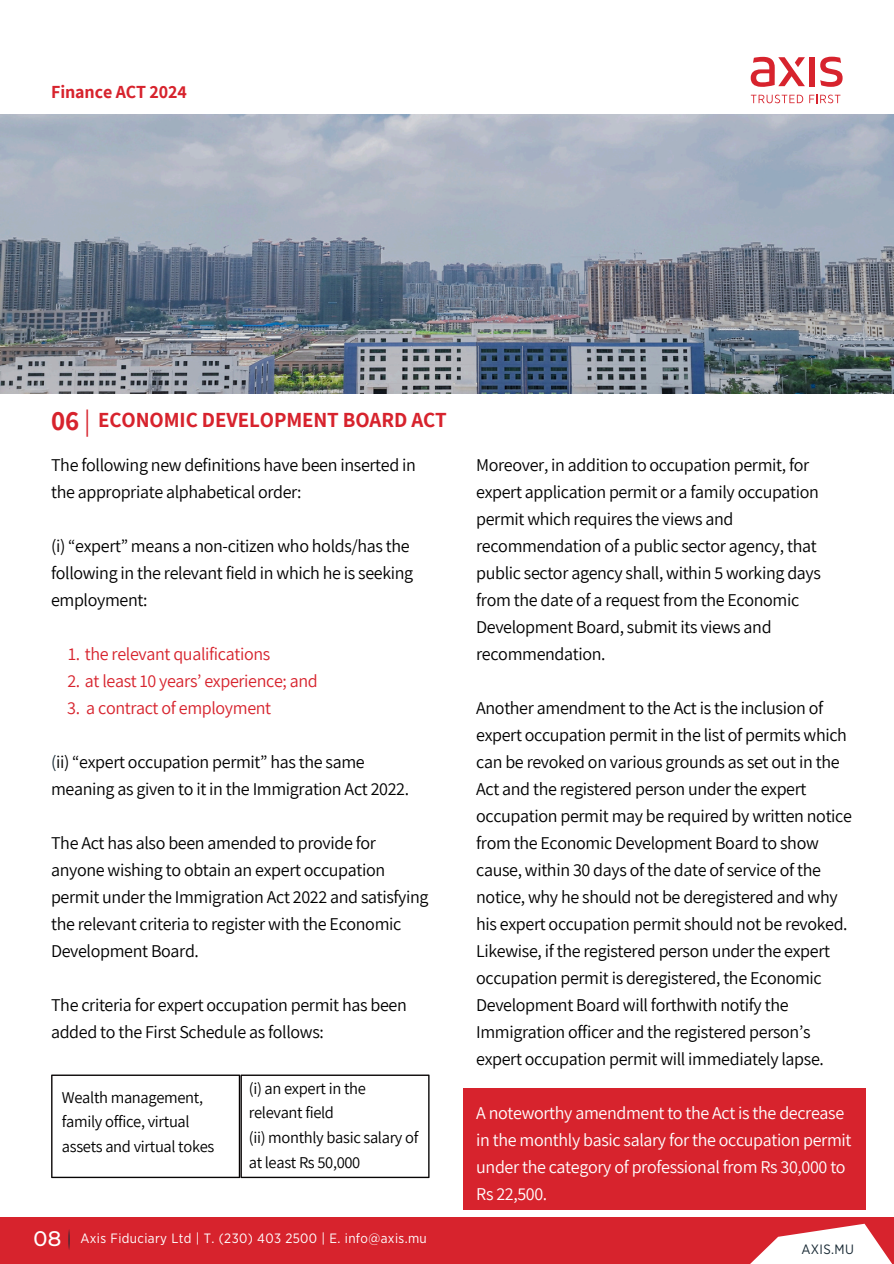
<style>
.page{position:relative;width:894px;height:1264px;background:#fff}
.page>*{position:absolute;margin:0;border:0;box-sizing:border-box;transform-origin:0 0}
.t1{font:700 27px "Assistant";color:#d7232d}
.t2{font:700 21px "Assistant";letter-spacing:-.005em;color:#d7232d}
.t3{font:500 21px "Montserrat";color:#fff}
.t4{font:18px/27px "Assistant";letter-spacing:-.02em;color:#000}
.t5{font:18px/27px "Assistant";letter-spacing:-.02em;color:#fff}
.t6{font:18px "Assistant";letter-spacing:-.02em;color:#d7232d}
.t7{font:700 18px "Assistant";letter-spacing:-.005em;color:#d7232d}
.t8{font:16.5px/24.8px "Assistant";letter-spacing:-.02em;color:#000}
.t9{font:13.5px "Gotham Narrow";letter-spacing:.03em;color:#fff}
.t10{font:13.5px "Gotham Narrow";letter-spacing:.03em;color:#182934}
.s1{font-weight:400}
.s2{color:#172933}
</style>
<div class="page">
<img style="left:0;top:114px;width:893px;height:279px">
<svg style="left:750px;top:95px;width:53px;height:8px"></svg>
<svg style="left:809px;top:95px;width:31px;height:8px"></svg>
<div style="left:809px;top:57px;width:5px;height:29px;background:#d7232d"></div>
<svg style="left:820px;top:57px;width:22px;height:30px"></svg>
<svg style="left:750px;top:57px;width:54px;height:30px"></svg>
<div style="left:0;top:1217px;width:893px;height:46px;background:#d7232d"></div>
<svg style="left:751px;top:1223px;width:141px;height:40px"></svg>
<svg style="left:68px;top:1229px;width:2px;height:21px"></svg>
<svg style="left:51px;top:1074px;width:378px;height:104px"></svg>
<div style="left:463px;top:1088px;width:402px;height:121px;background:#d7232d"></div>
<p class="t7" style="left:51px;top:80px;width:137px">Finance ACT 2024</p>
<h4 class="t1" style="left:51px;top:402px;width:41px">06<span class="s1">|</span></h4>
<h4 class="t2" style="left:98px;top:405px;width:350px">ECONOMIC DEVELOPMENT BOARD ACT</h4>
<h1 class="t4" style="left:51px;top:450px;width:366px">The following new definitions have been inserted in the appropriate alphabetical order:</h1>
<h2 class="t4" style="left:51px;top:531px;width:363px">(i) “expert” means a non-citizen who holds/has the following in the relevant field in which he is seeking employment:</h2>
<h4 class="t6" style="left:68px;top:641px;width:204px">1. the relevant qualifications</h4>
<h4 class="t6" style="left:67px;top:668px;width:252px">2. at least 10 years’ experience; and</h4>
<p class="t6" style="left:67px;top:695px;width:205px">3. a contract of employment</p>
<p class="t4" style="left:51px;top:747px;width:359px"><span class="s2">(</span>ii) “expert occupation permit” has the same meaning as given to it in the Immigration Act 2022.</p>
<h4 class="t4" style="left:51px;top:828px;width:379px">The Act has also been amended to provide for anyone wishing to obtain an expert occupation permit under the Immigration Act 2022 and satisfying the relevant criteria to register with the Economic Development Board.</h4>
<h4 class="t4" style="left:51px;top:990px;width:357px">The criteria for expert occupation permit has been added to the First Schedule as follows:</h4>
<h4 class="t8" style="left:62px;top:1084px;width:154px">Wealth management, family office, virtual assets and virtual tokes</h4>
<p class="t8" style="left:249px;top:1075px;width:118px">(i) an expert in the relevant field</p>
<h4 class="t8" style="left:249px;top:1124px;width:171px">(ii) monthly basic salary of at least Rs 50,000</h4>
<h4 class="t3" style="left:34px;top:1225px;width:29px">08</h4>
<h4 class="t9" style="left:80px;top:1231px;width:348px">Axis Fiduciary Ltd | T. (230) 403 2500 | E. info@axis.mu</h4>
<p class="t4" style="left:476px;top:450px;width:346px">Moreover, in addition to occupation permit, for expert application permit or a family occupation permit which requires the views and recommendation of a public sector agency, that public sector agency shall, within 5 working days from the date of a request from the Economic Development Board, submit its views and recommendation.</p>
<p class="t4" style="left:476px;top:693px;width:377px">Another amendment to the Act is the inclusion of expert occupation permit in the list of permits which can be revoked on various grounds as set out in the Act and the registered person under the expert occupation permit may be required by written notice from the Economic Development Board to show cause, within 30 days of the date of service of the notice, why he should not be deregistered and why his expert occupation permit should not be revoked.<br>Likewise, if the registered person under the expert occupation permit is deregistered, the Economic Development Board will forthwith notify the Immigration officer and the registered person’s expert occupation permit will immediately lapse.</p>
<p class="t5" style="left:476px;top:1098px;width:376px">A noteworthy amendment to the Act is the decrease in the monthly basic salary for the occupation permit under the category of professional from Rs 30,000 to Rs 22,500.</p>
<h4 class="t10" style="left:801px;top:1242px;width:54px">AXIS.MU</h4>
</div>
